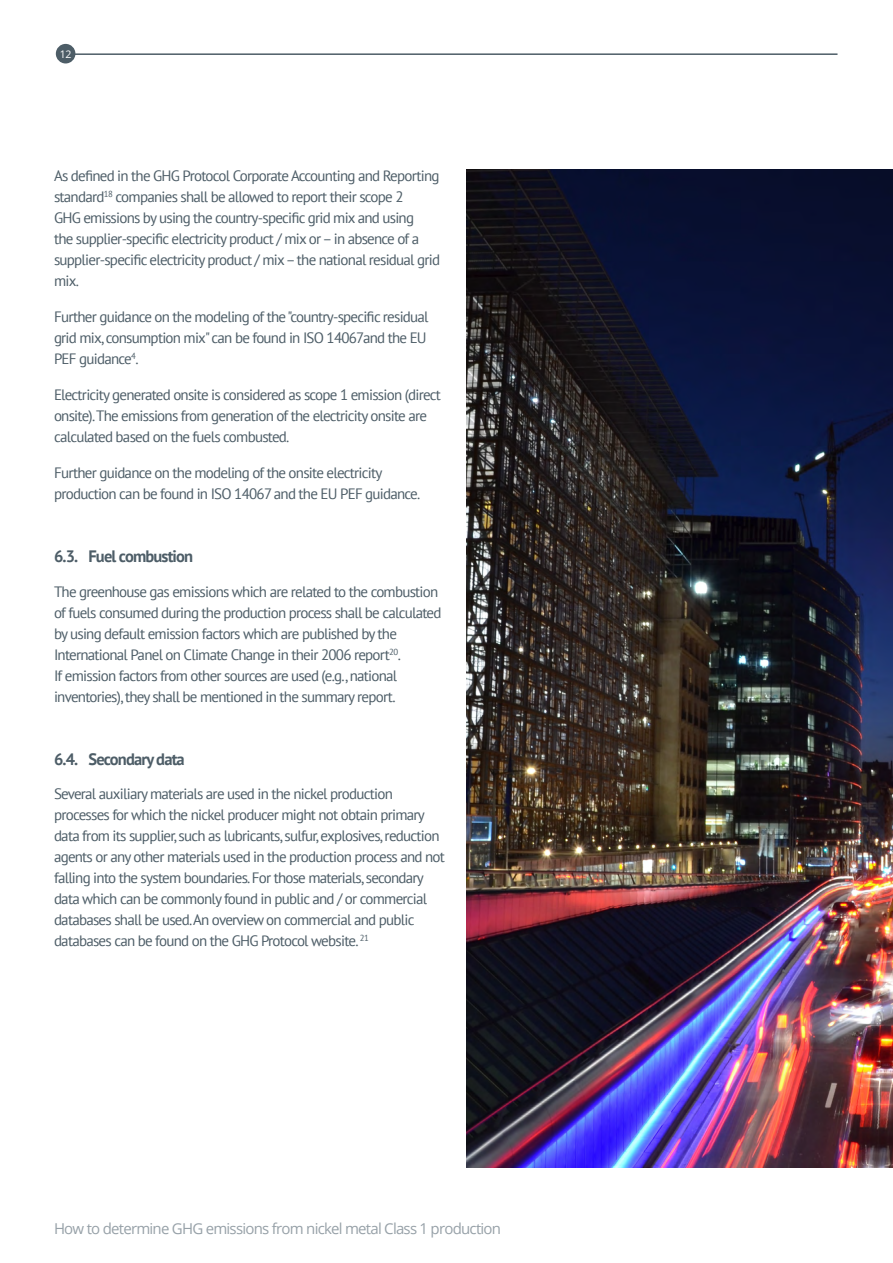
<style>
.page{position:relative;width:893px;height:1263px;background:#fff}
.page>*{position:absolute;margin:0;border:0;box-sizing:border-box;transform-origin:0 0}
.t1{font:700 16.5px "PT Sans";letter-spacing:-.05em;color:#4d5d67}
.t2{font:15px/21px "PT Sans";letter-spacing:-.05em;color:#4d5d67}
.t3{font:15px "Open Sans";letter-spacing:-.05em;color:#97a1a8}
.t4{font:10.5px "Open Sans";color:#fff}
</style>
<div class="page">
<hr style="left:66px;top:53px;width:771px;height:2px;background:#4d5d67">
<div style="left:56px;top:44px;width:19px;height:19px;background:#4d5d67;border-radius:50%"></div>
<img style="left:466px;top:170px;width:427px;height:998px">
<p class="t4" style="left:60px;top:47px;width:13px">12</p>
<p class="t2" style="left:54px;top:165px;width:388px">As defined in the GHG Protocol Corporate Accounting and Reporting standard<sup>18</sup> companies shall be allowed to report their scope 2<br>GHG emissions by using the country-specific grid mix and using<br>the supplier-specific electricity product / mix or – in absence of a supplier-specific electricity product / mix – the national residual grid mix.</p>
<p class="t2" style="left:54px;top:306px;width:376px">Further guidance on the modeling of the "country-specific residual grid mix, consumption mix" can be found in ISO 14067and the EU<br>PEF guidance<sup>4</sup>.</p>
<p class="t2" style="left:54px;top:384px;width:388px">Electricity generated onsite is considered as scope 1 emission (direct onsite).The emissions from generation of the electricity onsite are calculated based on the fuels combusted.</p>
<p class="t2" style="left:54px;top:462px;width:368px">Further guidance on the modeling of the onsite electricity production can be found in ISO 14067 and the EU PEF guidance.</p>
<p class="t1" style="left:54px;top:546px;width:141px">6.3. Fuel combustion</p>
<p class="t2" style="left:54px;top:581px;width:389px">The greenhouse gas emissions which are related to the combustion of fuels consumed during the production process shall be calculated by using default emission factors which are published by the International Panel on Climate Change in their 2006 report<sup>20</sup>.<br>If emission factors from other sources are used (e.g., national inventories), they shall be mentioned in the summary report.</p>
<p class="t1" style="left:54px;top:748px;width:132px">6.4. Secondary data</p>
<p class="t2" style="left:54px;top:783px;width:392px">Several auxiliary materials are used in the nickel production processes for which the nickel producer might not obtain primary data from its supplier, such as lubricants, sulfur, explosives, reduction agents or any other materials used in the production process and not falling into the system boundaries. For those materials, secondary data which can be commonly found in public and / or commercial databases shall be used.An overview on commercial and public databases can be found on the GHG Protocol website. <sup>21</sup></p>
<p class="t3" style="left:54px;top:1218px;width:449px">How to determine GHG emissions from nickel metal Class 1 production</p>
</div>
